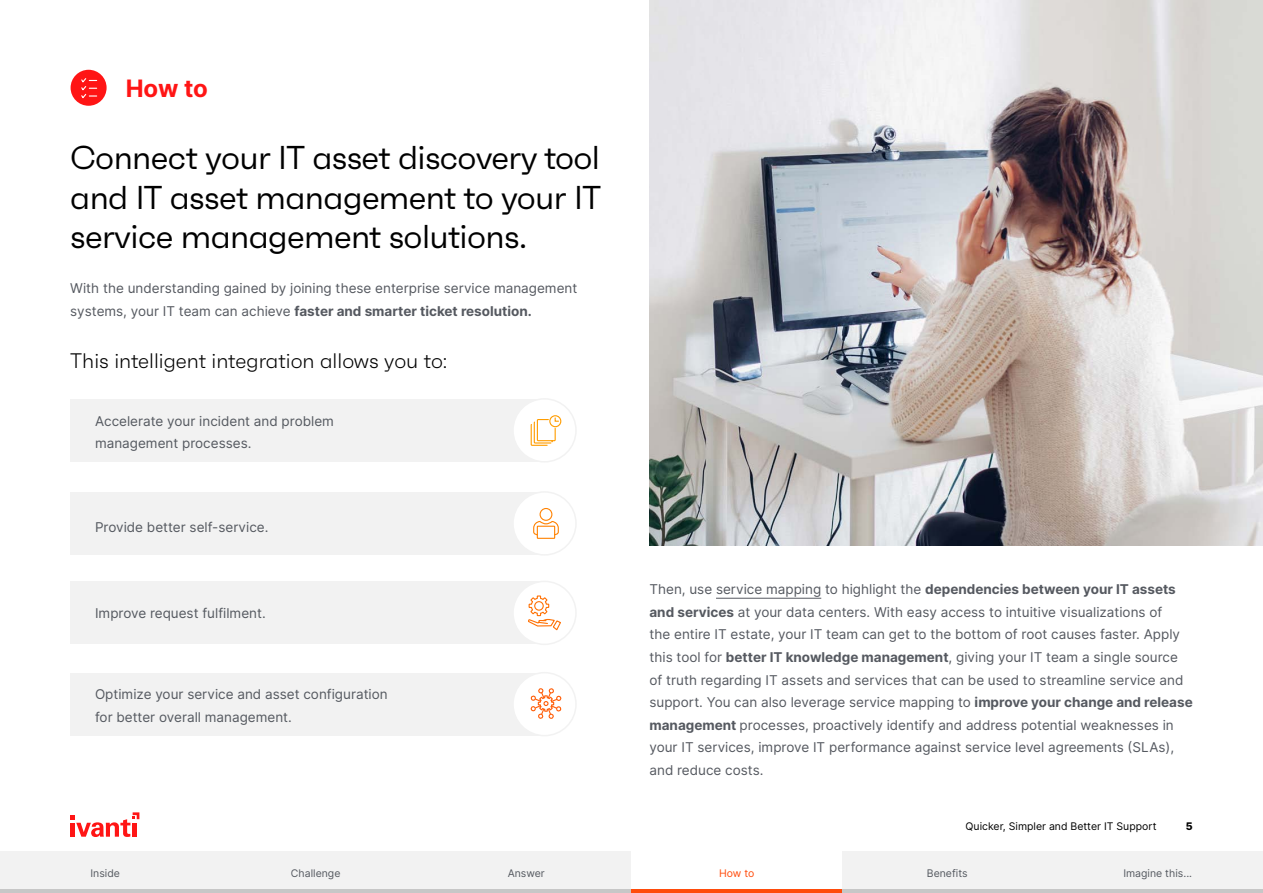
<style>
.page{position:relative;width:1263px;height:893px;background:#fff}
.page>*{position:absolute;margin:0;border:0;box-sizing:border-box;transform-origin:0 0}
.t1{font:33px/39.6px "Faktum";letter-spacing:-.02em;color:#000;text-align:justify}
.t2{font:700 24px "Inter";color:#ff1515}
.t3{font:300 21px "Faktum";color:#000}
.t4{font:13.5px/22.5px "Inter";color:#555960}
.t5{font:10.5px "Inter";color:#555960}
.t6{font:10.5px "Inter";color:#000}
.t7{font:10.5px "Inter";color:#ff4c0c}
.t8{font:800 10.5px "Inter";color:#000}
.s1{font-weight:700}
</style>
<div class="page">
<img style="left:649px;top:0;width:614px;height:545px">
<svg style="left:70px;top:812px;width:69px;height:25px"></svg>
<div style="left:421px;top:851px;width:210px;height:42px;background:#f2f2f2"></div>
<hr style="left:421px;top:889px;width:210px;height:4px;background:#c7c7c7">
<div style="left:842px;top:851px;width:210px;height:42px;background:#f2f2f2"></div>
<hr style="left:842px;top:889px;width:210px;height:4px;background:#c7c7c7">
<hr style="left:631px;top:889px;width:211px;height:4px;background:#ff4c0c">
<div style="left:210px;top:851px;width:211px;height:42px;background:#f2f2f2"></div>
<hr style="left:210px;top:889px;width:211px;height:3px;background:#c7c7c7">
<div style="left:0;top:851px;width:210px;height:42px;background:#f2f2f2"></div>
<hr style="left:0;top:889px;width:210px;height:4px;background:#c7c7c7">
<div style="left:1052px;top:851px;width:211px;height:42px;background:#f2f2f2"></div>
<hr style="left:1052px;top:889px;width:211px;height:4px;background:#c7c7c7">
<div style="left:70px;top:673px;width:473px;height:63px;background:#f2f2f2"></div>
<div style="left:70px;top:581px;width:473px;height:63px;background:#f2f2f2"></div>
<div style="left:70px;top:492px;width:473px;height:63px;background:#f2f2f2"></div>
<div style="left:70px;top:399px;width:473px;height:63px;background:#f2f2f2"></div>
<div style="left:71px;top:70px;width:36px;height:36px;background:#ff1515;border-radius:50%"></div>
<div style="left:513px;top:673px;width:63px;height:63px;background:#fff;border-radius:50%"></div>
<div style="left:512px;top:672px;width:65px;height:64px;border:2px solid #f2f2f2;border-radius:50%"></div>
<div style="left:513px;top:581px;width:63px;height:63px;background:#fff;border-radius:50%"></div>
<div style="left:512px;top:581px;width:65px;height:64px;border:2px solid #f2f2f2;border-radius:50%"></div>
<div style="left:513px;top:492px;width:63px;height:63px;background:#fff;border-radius:50%"></div>
<div style="left:512px;top:491px;width:65px;height:65px;border:2px solid #f2f2f2;border-radius:50%"></div>
<div style="left:513px;top:399px;width:63px;height:63px;background:#fff;border-radius:50%"></div>
<div style="left:512px;top:398px;width:65px;height:65px;border:2px solid #f2f2f2;border-radius:50%"></div>
<hr style="left:716px;top:598px;width:105px;height:1px;background:#555960">
<svg style="left:81px;top:78px;width:16px;height:21px"></svg>
<svg style="left:530px;top:415px;width:32px;height:31px"></svg>
<svg style="left:533px;top:508px;width:26px;height:28px"></svg>
<div style="left:537px;top:526px;width:18px;height:13px;border:1px solid #ff8303"></div>
<svg style="left:528px;top:595px;width:33px;height:36px"></svg>
<svg style="left:530px;top:688px;width:32px;height:31px"></svg>
<h2 class="t2" style="left:126px;top:71px;width:84px">How to</h2>
<h1 class="t1" style="left:70px;top:137px;width:532px">Connect your IT asset discovery tool and IT asset management to your IT service management solutions.</h1>
<p class="t4" style="left:70px;top:277px;width:509px">With the understanding gained by joining these enterprise service management systems, your IT team can achieve <span class="s1">faster and smarter ticket resolution.</span></p>
<h3 class="t3" style="left:70px;top:349px;width:379px">This intelligent integration allows you to:</h3>
<p class="t4" style="left:95px;top:409px;width:240px">Accelerate your incident and problem management processes.</p>
<p class="t4" style="left:95px;top:516px;width:175px">Provide better self-service.</p>
<p class="t4" style="left:95px;top:601px;width:172px">Improve request fulfilment.</p>
<p class="t4" style="left:95px;top:683px;width:294px">Optimize your service and asset configuration for better overall management.</p>
<p class="t4" style="left:649px;top:578px;width:545px">Then, use service mapping to highlight the <span class="s1">dependencies between your IT assets and services</span> at your data centers. With easy access to intuitive visualizations of<br>the entire IT estate, your IT team can get to the bottom of root causes faster. Apply this tool for <span class="s1">better IT knowledge management</span>, giving your IT team a single source of truth regarding IT assets and services that can be used to streamline service and support. You can also leverage service mapping to <span class="s1">improve your change and release management</span> processes, proactively identify and address potential weaknesses in your IT services, improve IT performance against service level agreements (SLAs), and reduce costs.</p>
<p class="t6" style="left:966px;top:819px;width:192px">Quicker, Simpler and Better IT Support</p>
<p class="t8" style="left:1186px;top:819px;width:8px">5</p>
<p class="t5" style="left:90px;top:866px;width:31px">Inside</p>
<p class="t5" style="left:291px;top:866px;width:51px">Challenge</p>
<p class="t5" style="left:508px;top:866px;width:39px">Answer</p>
<p class="t7" style="left:719px;top:866px;width:37px">How to</p>
<p class="t5" style="left:927px;top:866px;width:42px">Benefits</p>
<p class="t5" style="left:1123px;top:866px;width:70px">Imagine this...</p>
</div>
